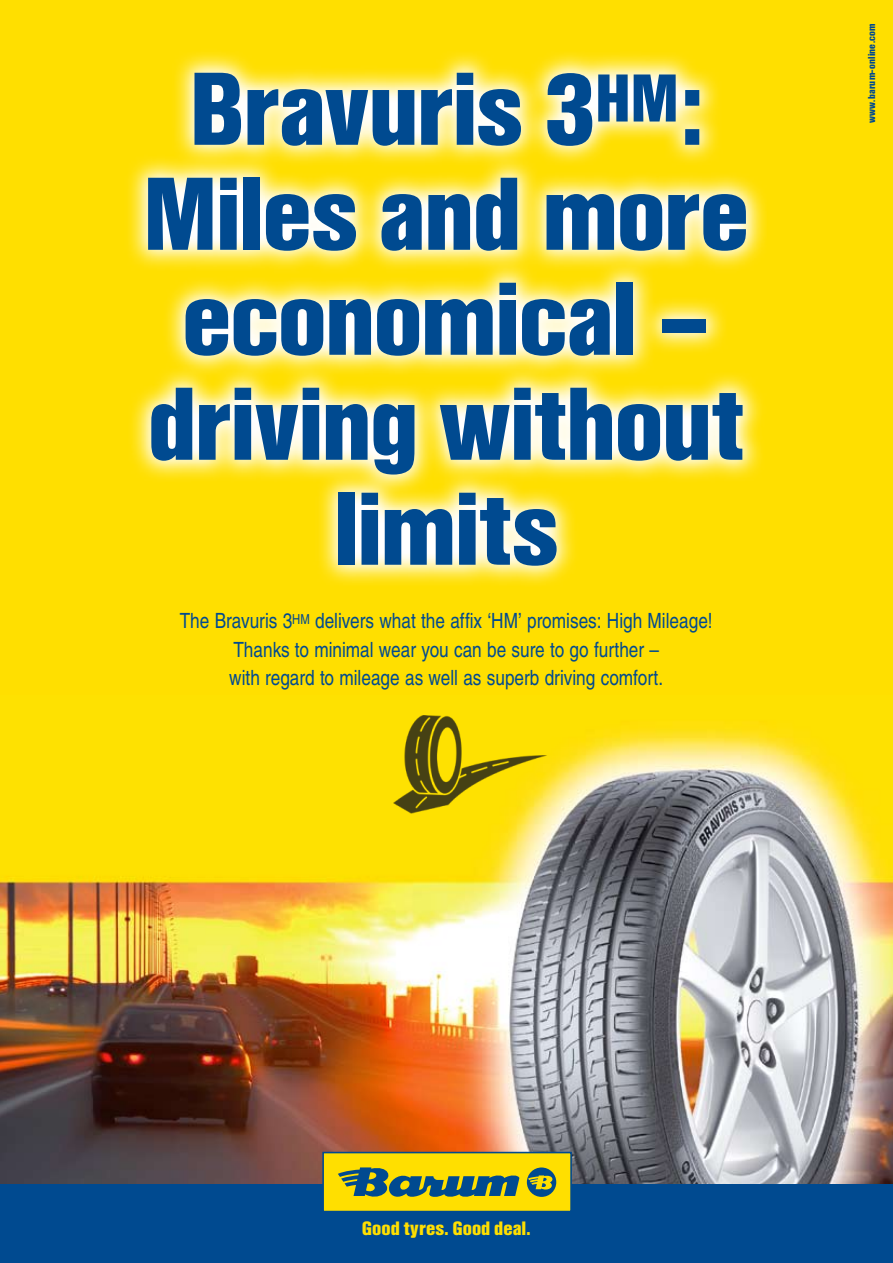
<style>
.page{position:relative;width:893px;height:1263px;background:#fff}
.page>*{position:absolute;margin:0;border:0;box-sizing:border-box;transform-origin:0 0}
.t1{font:108px/105px "Nimbus San TCE Bla Con";letter-spacing:-.02em;color:#004a90;text-align:center}
.t2{font:21px/28.5px "Nimbus San LRO Reg Con";color:#004a90;text-align:center}
.t3{font:20.25px "Nimbus San TCE Bla Con";color:#ffdf00}
.t4{font:10.5px "Nimbus San TCE Bla Con";letter-spacing:.02em;color:#004a90}
</style>
<div class="page">
<img style="left:0;top:694px;width:893px;height:491px">
<div style="left:0;top:0;width:893px;height:694px;background:#ffdf00"></div>
<div style="left:0;top:1185px;width:893px;height:78px;background:#004a90"></div>
<div style="left:323px;top:1152px;width:248px;height:59px;background:#ffdf00"></div>
<div style="left:322px;top:1152px;width:250px;height:60px;border:2px solid #004a90"></div>
<div style="left:527px;top:1167px;width:29px;height:30px;background:#004a90;border-radius:50%"></div>
<svg style="left:528px;top:1174px;width:28px;height:18px"></svg>
<svg style="left:338px;top:1167px;width:181px;height:30px"></svg>
<img style="left:393px;top:716px;width:156px;height:97px">
<svg style="left:129px;top:53px;width:636px;height:531px"></svg>
<h1 class="t1" style="left:189px;top:57px;width:516px">Bravuris 3<sup>HM</sup>:</h1>
<h1 class="t1" style="left:143px;top:162px;width:608px">Miles and more economical – driving without limits</h1>
<p class="t2" style="left:180px;top:607px;width:534px">The Bravuris 3<sup>HM</sup> delivers what the affix ‘HM’ promises: High Mileage!<br>Thanks to minimal wear you can be sure to go further –<br>with regard to mileage as well as superb driving comfort.</p>
<p class="t4" style="left:866px;top:123px;width:101px;rotate:-90deg">www.barum-online.com</p>
<p class="t3" style="left:362px;top:1217px;width:170px">Good tyres. Good deal.</p>
</div>
